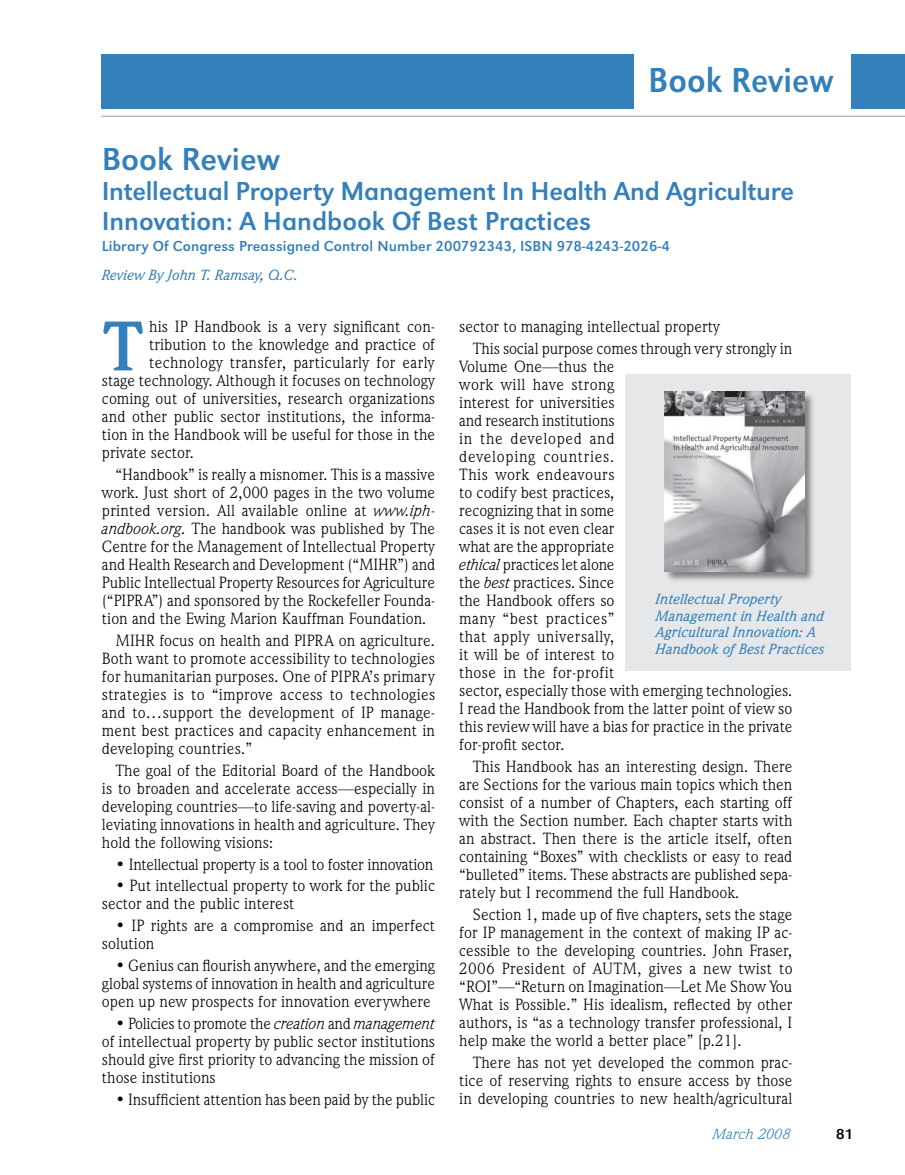
<style>
.page{position:relative;width:905px;height:1175px;background:#fff}
.page>*{position:absolute;margin:0;border:0;box-sizing:border-box;transform-origin:0 0}
.t1{font:700 71.25px "Weidemann IT Cby BT";color:#3380ba}
.t2{font:36px "URW Grotesk T Regu Narr";color:#3380ba}
.t3{font:33px "URW Grotesk T";color:#3380ba}
.t4{font:27px/30px "URW Grotesk T";letter-spacing:-.01em;color:#3380ba}
.t5{font:16.5px/18px "Weidemann IT Cby BT";color:#000;text-align:justify}
.t6{font:16.5px "Weidemann IT Cby BT";letter-spacing:-.02em;color:#000}
.t7{font:italic 500 15px/16.5px "Weidemann IT Cby BT";color:#3380ba}
.t8{font:15px "URW Grotesk T";letter-spacing:.01em;color:#3380ba}
.t9{font:italic 15px "Weidemann IT Cby BT";color:#3380ba;scale:1.08 1}
.t10{font:15px "URW Grotesk T";color:#000;scale:1.08 1}
.s1{font-style:italic}
</style>
<div class="page">
<div style="left:101px;top:54px;width:532px;height:54px;background:#3380ba"></div>
<div style="left:626px;top:374px;width:224px;height:296px;background:#e6e7e8"></div>
<div style="left:663px;top:390px;width:153px;height:194px;background:#000;opacity:.45"></div>
<img style="left:664px;top:392px;width:140px;height:180px">
<div style="left:850px;top:54px;width:54px;height:54px;background:#3380ba"></div>
<hr style="left:101px;top:116px;width:803px;height:1px;background:#bcbdbf">
<h2 class="t2" style="left:648px;top:60px;width:187px">Book Review</h2>
<h3 class="t3" style="left:102px;top:140px;width:180px">Book Review</h3>
<h3 class="t4" style="left:102px;top:176px;width:694px">Intellectual Property Management In Health And Agriculture<br>Innovation: A Handbook Of Best Practices</h3>
<p class="t8" style="left:102px;top:238px;width:569px">Library Of Congress Preassigned Control Number 200792343, ISBN 978-4243-2026-4</p>
<p class="t7" style="left:102px;top:266px;width:197px">Review By John T. Ramsay, Q.C.</p>
<p class="t5" style="left:149px;top:317px;width:287px">his IP Handbook is a very significant con-</p>
<p class="t5" style="left:149px;top:335px;width:287px">tribution to the knowledge and practice of</p>
<p class="t5" style="left:149px;top:353px;width:287px">technology transfer, particularly for early</p>
<p class="t5" style="left:102px;top:371px;width:334px">stage technology. Although it focuses on technology</p>
<p class="t5" style="left:102px;top:389px;width:335px">coming out of universities, research organizations</p>
<p class="t5" style="left:102px;top:407px;width:335px">and other public sector institutions, the informa-</p>
<p class="t5" style="left:102px;top:425px;width:335px">tion in the Handbook will be useful for those in the</p>
<p class="t5" style="left:102px;top:443px;width:94px">private sector.</p>
<p class="t5" style="left:102px;top:465px;width:335px;text-indent:14px">“Handbook” is really a misnomer. This is a massive work. Just short of 2,000 pages in the two volume printed version. All available online at <span class="s1">www.iph&shy;andbook.org.</span> The handbook was published by The Centre for the Management of Intellectual Property and Health Research and Development (“MIHR”) and Public Intellectual Property Resources for Agriculture (“PIPRA”) and sponsored by the Rockefeller Founda&shy;tion and the Ewing Marion Kauffman Foundation.</p>
<p class="t5" style="left:102px;top:631px;width:335px;text-indent:14px">MIHR focus on health and PIPRA on agriculture.<br>Both want to promote accessibility to technologies for humanitarian purposes. One of PIPRA’s primary strategies is to “improve access to technologies and to…support the development of IP manage&shy;ment best practices and capacity enhancement in developing countries.”</p>
<p class="t5" style="left:102px;top:761px;width:335px;text-indent:14px">The goal of the Editorial Board of the Handbook is to broaden and accelerate access—especially in developing countries—to life-saving and poverty-al&shy;leviating innovations in health and agriculture. They hold the following visions:</p>
<p class="t6" style="left:115px;top:854px;width:319px">• Intellectual property is a tool to foster innovation</p>
<p class="t5" style="left:102px;top:876px;width:334px;text-indent:14px">• Put intellectual property to work for the public sector and the public interest</p>
<p class="t5" style="left:102px;top:916px;width:334px;text-indent:14px">• IP rights are a compromise and an imperfect solution</p>
<p class="t5" style="left:102px;top:956px;width:334px;text-indent:14px">• Genius can flourish anywhere, and the emerging global systems of innovation in health and agriculture open up new prospects for innovation everywhere</p>
<p class="t5" style="left:102px;top:1013px;width:335px;text-indent:14px">• Policies to promote the <span class="s1">creation</span> and <span class="s1">management </span>of intellectual property by public sector institutions should give first priority to advancing the mission of those institutions</p>
<p class="t5" style="left:115px;top:1089px;width:321px">• Insufficient attention has been paid by the public</p>
<p class="t5" style="left:472px;top:315px;width:321px;line-height:21.8px;text-indent:-14px">sector to managing intellectual property<br>This social purpose comes through very strongly in</p>
<p class="t5" style="left:459px;top:357px;width:335px;text-align:left">Volume One—thus the<br>work will have strong<br>interest for universities<br>and research institutions<br>in the developed and<br>developing countries.<br>This work endeavours<br>to codify best practices,<br>recognizing that in some<br>cases it is not even clear<br>what are the appropriate<br><span class="s1">ethical</span> practices let alone<br>the <span class="s1">best</span> practices. Since<br>the Handbook offers so<br>many “best practices”<br>that apply universally,<br>it will be of interest to<br>those in the for-profit<br>sector, especially those with emerging technologies.<br>I read the Handbook from the latter point of view so this review will have a bias for practice in the private for-profit sector.</p>
<p class="t5" style="left:459px;top:757px;width:335px;text-indent:14px">This Handbook has an interesting design. There are Sections for the various main topics which then consist of a number of Chapters, each starting off with the Section number. Each chapter starts with an abstract. Then there is the article itself, often containing “Boxes” with checklists or easy to read “bulleted” items. These abstracts are published sepa&shy;rately but I recommend the full Handbook.</p>
<p class="t5" style="left:459px;top:905px;width:335px;text-indent:14px">Section 1, made up of five chapters, sets the stage for IP management in the context of making IP ac&shy;cessible to the developing countries. John Fraser, 2006 President of AUTM, gives a new twist to “ROI”—“Return on Imagination—Let Me Show You What is Possible.” His idealism, reflected by other authors, is “as a technology transfer professional, I help make the world a better place” [p.21].</p>
<p class="t5" style="left:459px;top:1052px;width:334px;text-indent:14px">There has not yet developed the common prac&shy;tice of reserving rights to ensure access by those in developing countries to new health/agricultural</p>
<h1 class="t1" style="left:102px;top:301px;width:44px">T</h1>
<p class="t7" style="left:656px;top:590px;width:170px">Intellectual Property<br>Management in Health and<br>Agricultural Innovation: A<br>Handbook of Best Practices</p>
<p class="t9" style="left:712px;top:1125px;width:74px">March 2008</p>
<p class="t10" style="left:835px;top:1125px;width:18px">81</p>
</div>
